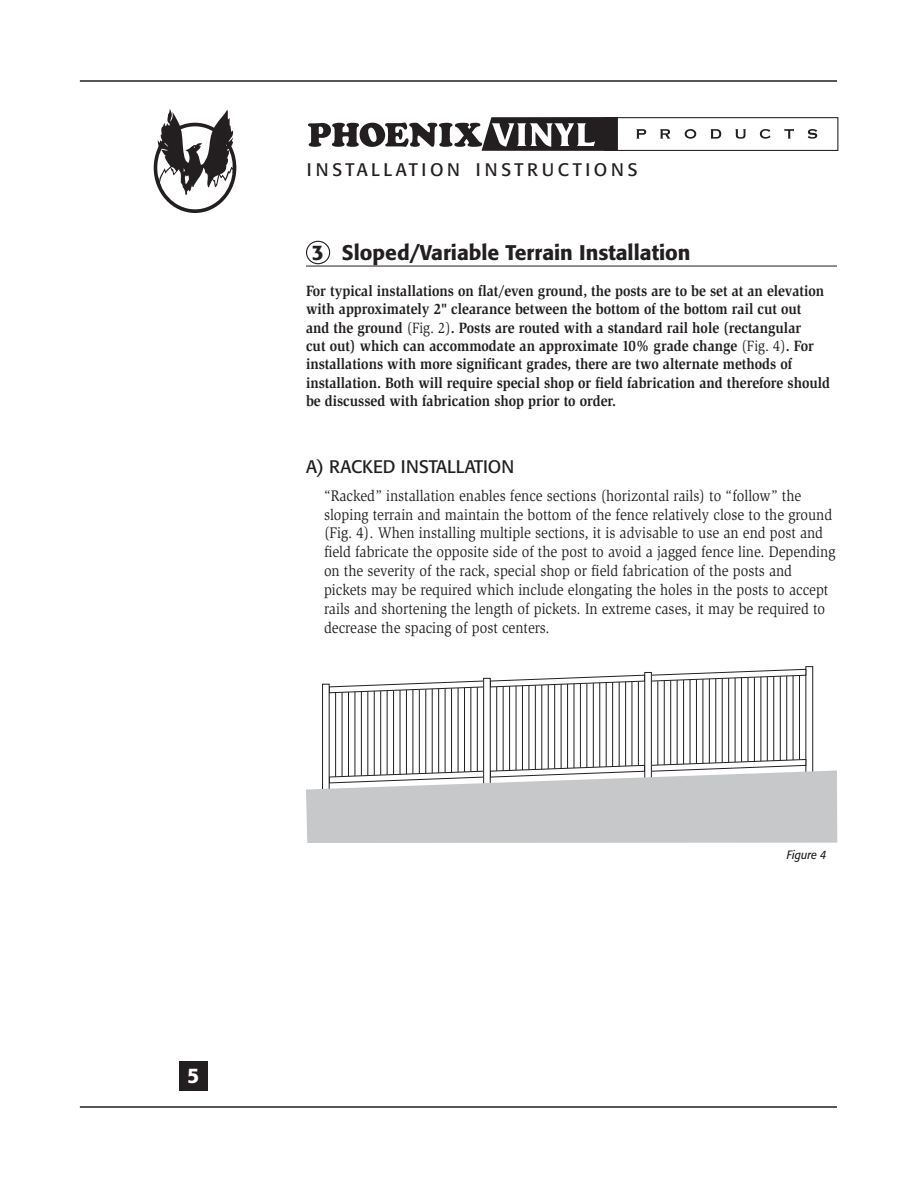
<style>
.page{position:relative;width:918px;height:1188px;background:#fff}
.page>*{position:absolute;margin:0;border:0;box-sizing:border-box;transform-origin:0 0}
.Head_B{font:500 21px "Formata";color:#231f20}
.t1{font:500 21px "Formata";color:#fff}
.Head_C{font:18px "Formata";letter-spacing:.2em;color:#231f20}
.Head_C-2{font:18px "Formata";color:#231f20}
.generalText{font:15.75px/18.9px "Slimbach";color:#231f20;scale:.9 1}
.generalBold{font:700 15.3px/18.3px "Slimbach";color:#231f20;scale:.9 1}
.generalText-2{font:italic 12px "Formata";color:#231f20;scale:.9 1}
.s1{font-weight:400}
</style>
<div class="page">
<hr style="left:80px;top:80px;width:757px;height:2px;background:#231f20">
<hr style="left:80px;top:1106px;width:757px;height:2px;background:#231f20">
<div style="left:179px;top:1061px;width:29px;height:29px;background:#231f20"></div>
<svg style="left:308px;top:117px;width:310px;height:34px"></svg>
<svg style="left:636px;top:129px;width:10px;height:10px"></svg>
<svg style="left:660px;top:129px;width:10px;height:10px"></svg>
<svg style="left:685px;top:129px;width:11px;height:10px"></svg>
<svg style="left:711px;top:129px;width:10px;height:10px"></svg>
<svg style="left:735px;top:129px;width:11px;height:10px"></svg>
<svg style="left:760px;top:129px;width:11px;height:10px"></svg>
<svg style="left:784px;top:129px;width:10px;height:10px"></svg>
<svg style="left:808px;top:129px;width:9px;height:10px"></svg>
<svg style="left:154px;top:123px;width:82px;height:90px"></svg>
<div style="left:157px;top:126px;width:76px;height:83px;background:#fff;border-radius:50%"></div>
<svg style="left:157px;top:109px;width:78px;height:86px"></svg>
<div style="left:604px;top:117px;width:234px;height:34px;border:1px solid #231f20"></div>
<hr style="left:335px;top:693px;width:1px;height:85px;background:#231f20">
<hr style="left:342px;top:692px;width:1px;height:86px;background:#231f20">
<hr style="left:348px;top:692px;width:1px;height:85px;background:#231f20">
<hr style="left:355px;top:692px;width:1px;height:85px;background:#231f20">
<hr style="left:361px;top:692px;width:1px;height:85px;background:#231f20">
<hr style="left:368px;top:691px;width:1px;height:85px;background:#231f20">
<hr style="left:374px;top:691px;width:1px;height:85px;background:#231f20">
<hr style="left:380px;top:690px;width:1px;height:86px;background:#231f20">
<hr style="left:387px;top:690px;width:1px;height:86px;background:#231f20">
<hr style="left:393px;top:690px;width:1px;height:86px;background:#231f20">
<hr style="left:400px;top:690px;width:1px;height:85px;background:#231f20">
<hr style="left:406px;top:689px;width:1px;height:86px;background:#231f20">
<hr style="left:413px;top:689px;width:1px;height:86px;background:#231f20">
<hr style="left:419px;top:689px;width:1px;height:86px;background:#231f20">
<hr style="left:425px;top:689px;width:1px;height:86px;background:#231f20">
<hr style="left:432px;top:688px;width:1px;height:86px;background:#231f20">
<hr style="left:438px;top:688px;width:1px;height:86px;background:#231f20">
<hr style="left:445px;top:688px;width:1px;height:86px;background:#231f20">
<hr style="left:451px;top:688px;width:1px;height:86px;background:#231f20">
<hr style="left:458px;top:687px;width:1px;height:86px;background:#231f20">
<hr style="left:464px;top:687px;width:1px;height:86px;background:#231f20">
<hr style="left:471px;top:687px;width:1px;height:85px;background:#231f20">
<hr style="left:477px;top:687px;width:1px;height:85px;background:#231f20">
<hr style="left:496px;top:687px;width:1px;height:85px;background:#231f20">
<hr style="left:503px;top:686px;width:1px;height:86px;background:#231f20">
<hr style="left:509px;top:686px;width:1px;height:85px;background:#231f20">
<hr style="left:516px;top:686px;width:1px;height:85px;background:#231f20">
<hr style="left:522px;top:686px;width:1px;height:85px;background:#231f20">
<hr style="left:529px;top:685px;width:1px;height:86px;background:#231f20">
<hr style="left:535px;top:685px;width:1px;height:86px;background:#231f20">
<hr style="left:542px;top:685px;width:1px;height:85px;background:#231f20">
<hr style="left:548px;top:685px;width:1px;height:85px;background:#231f20">
<hr style="left:554px;top:685px;width:1px;height:85px;background:#231f20">
<hr style="left:561px;top:684px;width:1px;height:85px;background:#231f20">
<hr style="left:567px;top:683px;width:1px;height:86px;background:#231f20">
<hr style="left:574px;top:683px;width:1px;height:86px;background:#231f20">
<hr style="left:580px;top:683px;width:1px;height:86px;background:#231f20">
<hr style="left:587px;top:683px;width:1px;height:86px;background:#231f20">
<hr style="left:593px;top:682px;width:1px;height:86px;background:#231f20">
<hr style="left:599px;top:682px;width:1px;height:86px;background:#231f20">
<hr style="left:606px;top:682px;width:1px;height:86px;background:#231f20">
<hr style="left:612px;top:682px;width:1px;height:86px;background:#231f20">
<hr style="left:619px;top:681px;width:1px;height:86px;background:#231f20">
<hr style="left:625px;top:681px;width:1px;height:86px;background:#231f20">
<hr style="left:632px;top:681px;width:1px;height:86px;background:#231f20">
<hr style="left:638px;top:681px;width:1px;height:86px;background:#231f20">
<hr style="left:658px;top:681px;width:1px;height:86px;background:#231f20">
<hr style="left:664px;top:681px;width:1px;height:85px;background:#231f20">
<hr style="left:670px;top:680px;width:1px;height:85px;background:#231f20">
<hr style="left:677px;top:680px;width:1px;height:85px;background:#231f20">
<hr style="left:683px;top:680px;width:1px;height:85px;background:#231f20">
<hr style="left:690px;top:679px;width:1px;height:86px;background:#231f20">
<hr style="left:696px;top:679px;width:1px;height:86px;background:#231f20">
<hr style="left:703px;top:679px;width:1px;height:85px;background:#231f20">
<hr style="left:709px;top:679px;width:1px;height:85px;background:#231f20">
<hr style="left:715px;top:679px;width:1px;height:85px;background:#231f20">
<hr style="left:722px;top:678px;width:1px;height:85px;background:#231f20">
<hr style="left:728px;top:678px;width:1px;height:85px;background:#231f20">
<hr style="left:735px;top:678px;width:1px;height:85px;background:#231f20">
<hr style="left:741px;top:678px;width:1px;height:85px;background:#231f20">
<hr style="left:748px;top:678px;width:1px;height:85px;background:#231f20">
<hr style="left:754px;top:676px;width:1px;height:86px;background:#231f20">
<hr style="left:761px;top:676px;width:1px;height:86px;background:#231f20">
<hr style="left:767px;top:676px;width:1px;height:86px;background:#231f20">
<hr style="left:773px;top:676px;width:1px;height:86px;background:#231f20">
<hr style="left:780px;top:676px;width:1px;height:85px;background:#231f20">
<hr style="left:786px;top:676px;width:1px;height:85px;background:#231f20">
<hr style="left:793px;top:675px;width:1px;height:86px;background:#231f20">
<hr style="left:799px;top:675px;width:1px;height:86px;background:#231f20">
<div style="left:805px;top:666px;width:8px;height:157px;border:1px solid #231f20"></div>
<div style="left:322px;top:684px;width:8px;height:147px;border:1px solid #231f20"></div>
<div style="left:483px;top:678px;width:8px;height:148px;border:1px solid #231f20"></div>
<svg style="left:328px;top:668px;width:479px;height:26px"></svg>
<div style="left:645px;top:672px;width:6px;height:147px;background:#fff"></div>
<div style="left:644px;top:672px;width:8px;height:148px;border:1px solid #231f20"></div>
<svg style="left:306px;top:759px;width:531px;height:84px"></svg>
<hr style="left:306px;top:266px;width:531px;height:1px;background:#231f20">
<div style="left:306px;top:241px;width:24px;height:23px;border:1px solid #231f20;border-radius:50%"></div>
<h1 class="t1" style="left:187px;top:1062px;width:14px">5</h1>
<p class="Head_C" style="left:307px;top:159px;width:332px">INSTALLATION INSTRUCTIONS</p>
<p class="Head_B" style="left:312px;top:239px;width:380px">3 Sloped/Variable Terrain Installation</p>
<p class="generalBold" style="left:306px;top:282px;width:584px">For typical installations on flat/even ground, the posts are to be set at an elevation with approximately 2" clearance between the bottom of the bottom rail cut out<br>and the ground <span class="s1">(Fig. 2)</span>. Posts are routed with a standard rail hole (rectangular<br>cut out) which can accommodate an approximate 10% grade change <span class="s1">(Fig. 4)</span>. For installations with more significant grades, there are two alternate methods of installation. Both will require special shop or field fabrication and therefore should be discussed with fabrication shop prior to order.</p>
<p class="Head_C-2" style="left:306px;top:456px;width:210px">A) RACKED INSTALLATION</p>
<p class="generalText" style="left:324px;top:486px;width:570px">“Racked” installation enables fence sections (horizontal rails) to “follow” the sloping terrain and maintain the bottom of the fence relatively close to the ground (Fig. 4). When installing multiple sections, it is advisable to use an end post and field fabricate the opposite side of the post to avoid a jagged fence line. Depending on the severity of the rack, special shop or field fabrication of the posts and pickets may be required which include elongating the holes in the posts to accept rails and shortening the length of pickets. In extreme cases, it may be required to decrease the spacing of post centers.</p>
<p class="generalText-2" style="left:787px;top:848px;width:45px">Figure 4</p>
</div>
